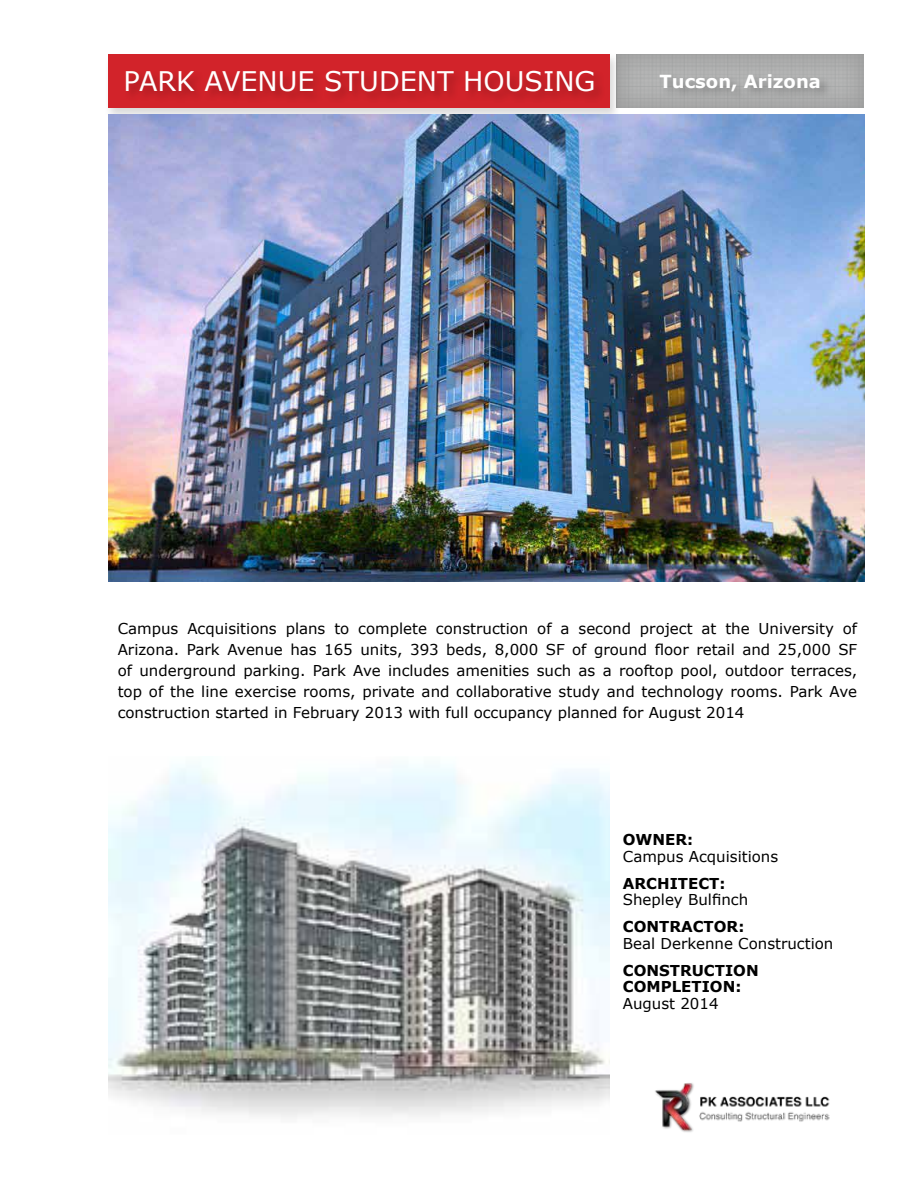
<style>
.page{position:relative;width:918px;height:1188px;background:#fff}
.page>*{position:absolute;margin:0;border:0;box-sizing:border-box;transform-origin:0 0}
.t1{font:27px "Verdana";color:#fff}
.t2{font:700 18px "Verdana";color:#fff}
.t3{font:15px/21px "Verdana";color:#000;text-align:justify}
.t4{font:700 15px/16.5px "Verdana";color:#000}
</style>
<div class="page">
<img style="left:655px;top:1083px;width:175px;height:49px">
<div style="left:616px;top:52px;width:249px;height:58px;background:#000;opacity:.63"></div>
<div style="left:104px;top:52px;width:517px;height:70px;background:#000;opacity:.15"></div>
<div style="left:108px;top:54px;width:502px;height:54px;background:#d2232a"></div>
<div style="left:124px;top:69px;width:482px;height:35px;background:#c82128"></div>
<div style="left:657px;top:72px;width:175px;height:31px;background:#000;opacity:.25"></div>
<img style="left:108px;top:115px;width:757px;height:466px">
<img style="left:108px;top:762px;width:502px;height:356px">
<h1 class="t1" style="left:123px;top:63px;width:474px">PARK AVENUE STUDENT HOUSING</h1>
<p class="t2" style="left:660px;top:69px;width:163px">Tucson, Arizona</p>
<p class="t3" style="left:118px;top:618px;width:741px">Campus Acquisitions plans to complete construction of a second project at the University of Arizona. Park Avenue has 165 units, 393 beds, 8,000 SF of ground floor retail and 25,000 SF of underground parking. Park Ave includes amenities such as a rooftop pool, outdoor terraces, top of the line exercise rooms, private and collaborative study and technology rooms. Park Ave construction started in February 2013 with full occupancy planned for August 2014</p>
<p class="t4" style="left:623px;top:831px;width:72px">OWNER:</p>
<p class="t3" style="left:623px;top:846px;width:157px">Campus Acquisitions</p>
<p class="t4" style="left:623px;top:875px;width:104px">ARCHITECT:</p>
<p class="t3" style="left:623px;top:889px;width:127px">Shepley Bulfinch</p>
<p class="t4" style="left:623px;top:918px;width:123px">CONTRACTOR:</p>
<p class="t3" style="left:623px;top:933px;width:212px">Beal Derkenne Construction</p>
<p class="t4" style="left:623px;top:962px;width:137px">CONSTRUCTION<br>COMPLETION:</p>
<p class="t3" style="left:623px;top:993px;width:97px">August 2014</p>
</div>
